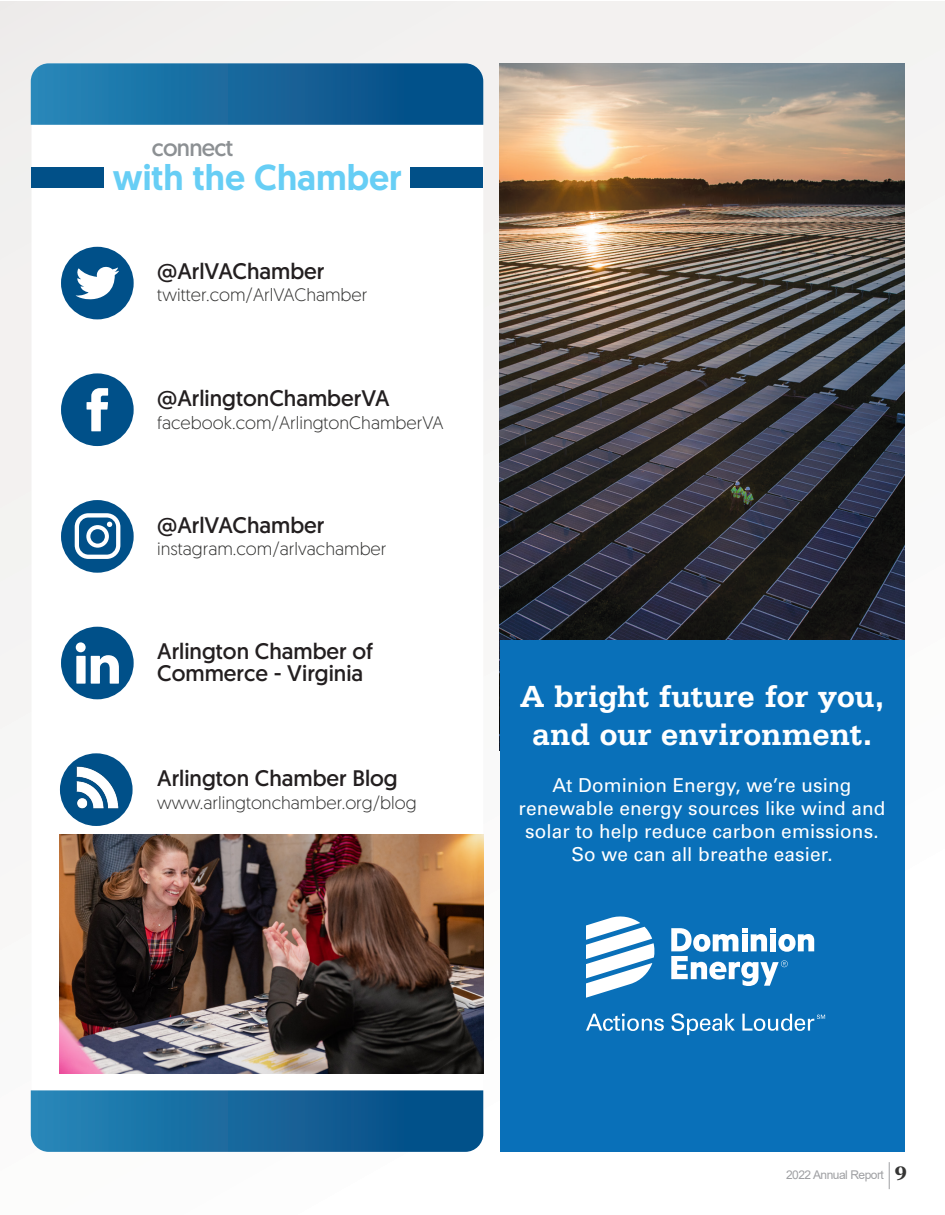
<style>
.page{position:relative;width:945px;height:1215px;background:#fff}
.page>*{position:absolute;margin:0;border:0;box-sizing:border-box;transform-origin:0 0}
.t1{font:500 36px "Geomanist";color:#67cef5}
.t2{font:700 32.25px/38.7px "Serifa Std";letter-spacing:-.005em;color:#fff;text-align:center}
.t3{font:23.85px "Geomanist";letter-spacing:-.03em;color:#8c9093}
.t4{font:22.5px/22.5px "Geomanist";color:#231f20}
.t5{font:700 19.5px "Georgia";color:#353534}
.t6{font:19.2px/23.1px "Univers LT Std";letter-spacing:.01em;color:#fff;text-align:center}
.t7{font:300 18px "Geomanist";color:#353534}
.t8{font:12px "Arial";letter-spacing:-.04em;color:#9fa0a3}
</style>
<div class="page">
<div style="left:0;top:1px;width:945px;height:1214px;background:#f8f7f6"></div>
<div style="left:32px;top:63px;width:451px;height:1086px;background:#fff;border-radius:18px"></div>
<svg style="left:31px;top:63px;width:452px;height:62px;background:#17689d"></svg>
<svg style="left:31px;top:1090px;width:452px;height:62px;background:#17699d"></svg>
<div style="left:410px;top:167px;width:73px;height:21px;background:#015088"></div>
<div style="left:32px;top:167px;width:72px;height:21px;background:#015088"></div>
<div style="left:61px;top:247px;width:73px;height:72px;background:#005089;border-radius:50%"></div>
<svg style="left:76px;top:267px;width:43px;height:33px"></svg>
<div style="left:61px;top:373px;width:73px;height:73px;background:#005089;border-radius:50%"></div>
<svg style="left:87px;top:388px;width:21px;height:43px"></svg>
<svg style="left:61px;top:500px;width:73px;height:73px"></svg>
<div style="left:61px;top:627px;width:73px;height:72px;background:#005089;border-radius:50%"></div>
<svg style="left:76px;top:655px;width:43px;height:29px"></svg>
<div style="left:76px;top:642px;width:10px;height:10px;background:#fff;border-radius:50%"></div>
<div style="left:60px;top:753px;width:73px;height:73px;background:#005089;border-radius:50%"></div>
<img style="left:76px;top:766px;width:42px;height:43px">
<img style="left:500px;top:63px;width:404px;height:577px">
<div style="left:500px;top:640px;width:405px;height:511px;background:#0970b9"></div>
<svg style="left:586px;top:916px;width:69px;height:82px"></svg>
<svg style="left:671px;top:928px;width:143px;height:58px"></svg>
<svg style="left:586px;top:1014px;width:78px;height:17px"></svg>
<svg style="left:671px;top:1013px;width:64px;height:22px"></svg>
<svg style="left:742px;top:1014px;width:83px;height:17px"></svg>
<img style="left:60px;top:834px;width:423px;height:239px">
<svg style="left:889px;top:1162px;width:1px;height:27px"></svg>
<p class="t3" style="left:152px;top:133px;width:83px">connect</p>
<p class="t1" style="left:113px;top:153px;width:291px">with the Chamber</p>
<p class="t4" style="left:157px;top:259px;width:169px">@ArlVAChamber</p>
<p class="t7" style="left:157px;top:283px;width:212px">twitter.com/ArlVAChamber</p>
<p class="t4" style="left:157px;top:387px;width:234px">@ArlingtonChamberVA</p>
<p class="t7" style="left:157px;top:411px;width:288px">facebook.com/ArlingtonChamberVA</p>
<p class="t4" style="left:157px;top:513px;width:169px">@ArlVAChamber</p>
<p class="t7" style="left:157px;top:537px;width:231px">instagram.com/arlvachamber</p>
<p class="t4" style="left:157px;top:639px;width:218px">Arlington Chamber of<br>Commerce - Virginia</p>
<p class="t4" style="left:157px;top:767px;width:242px">Arlington Chamber Blog</p>
<p class="t7" style="left:157px;top:791px;width:261px">www.arlingtonchamber.org/blog</p>
<p class="t2" style="left:520px;top:676px;width:366px">A bright future for you, and our environment.</p>
<p class="t6" style="left:518px;top:774px;width:369px">At Dominion Energy, we’re using renewable energy sources like wind and solar to help reduce carbon emissions.<br>So we can all breathe easier.</p>
<p class="t8" style="left:786px;top:1166px;width:99px">2022 Annual Report</p>
<p class="t5" style="left:894px;top:1161px;width:14px">9</p>
</div>
